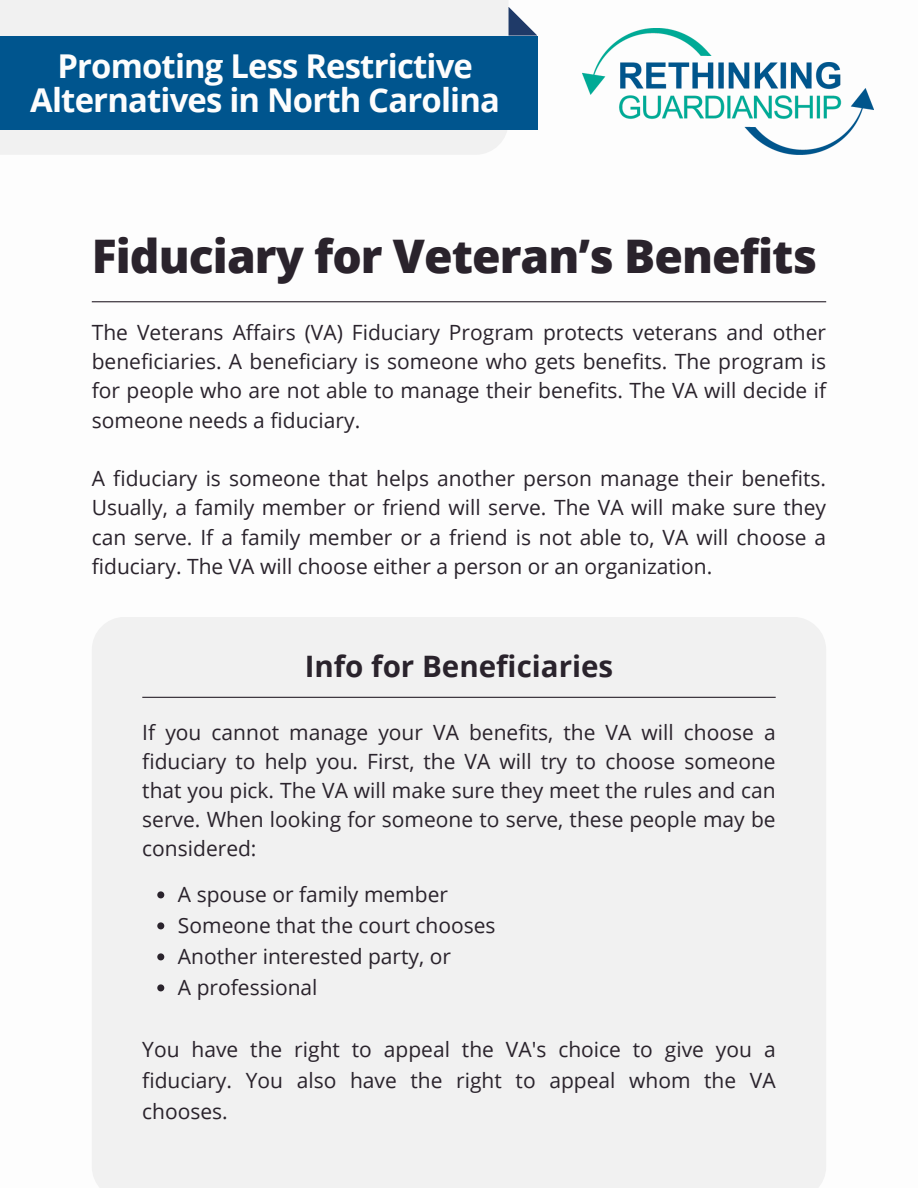
<style>
.page{position:relative;width:918px;height:1188px;background:#fff}
.page>*{position:absolute;margin:0;border:0;box-sizing:border-box;transform-origin:0 0}
.t1{font:800 46.35px "Open Sans";letter-spacing:-.02em;color:#2a232c}
.t2{font:700 32.85px/33.8px "Open Sans";letter-spacing:-.025em;color:#fdfdfd;text-align:center}
.t3{font:700 29.55px "Open Sans";color:#2a232c}
.t4{font:21px/29.2px "Open Sans";color:#2a232c;text-align:justify}
</style>
<div class="page">
<hr style="left:92px;top:301px;width:734px;height:1px;background:#2a232c">
<img style="left:583px;top:29px;width:290px;height:126px">
<div style="left:0;top:0;width:509px;height:155px;background:#f1f1f1"></div>
<div style="left:0;top:36px;width:537px;height:93px;background:#00558e"></div>
<svg style="left:509px;top:7px;width:28px;height:29px"></svg>
<div style="left:92px;top:617px;width:734px;height:571px;background:#f1f1f1"></div>
<svg style="left:157px;top:891px;width:7px;height:7px"></svg>
<svg style="left:157px;top:922px;width:7px;height:7px"></svg>
<svg style="left:157px;top:953px;width:7px;height:7px"></svg>
<svg style="left:157px;top:984px;width:7px;height:7px"></svg>
<hr style="left:142px;top:697px;width:634px;height:1px;background:#2a232c">
<p class="t2" style="left:30px;top:48px;width:471px">Promoting Less Restrictive<br>Alternatives in North Carolina</p>
<p class="t1" style="left:92px;top:224px;width:727px">Fiduciary for Veteran’s Benefits</p>
<p class="t4" style="left:92px;top:317px;width:736px">The Veterans Affairs (VA) Fiduciary Program protects veterans and other beneficiaries. A beneficiary is someone who gets benefits. The program is for people who are not able to manage their benefits. The VA will decide if someone needs a fiduciary.</p>
<h1 class="t4" style="left:92px;top:463px;width:736px">A fiduciary is someone that helps another person manage their benefits.<br>Usually, a family member or friend will serve. The VA will make sure they can serve. If a family member or a friend is not able to, VA will choose a fiduciary. The VA will choose either a person or an organization.</h1>
<p class="t3" style="left:305px;top:646px;width:310px">Info for Beneficiaries</p>
<h3 class="t4" style="left:142px;top:718px;width:635px">If you cannot manage your VA benefits, the VA will choose a fiduciary to help you. First, the VA will try to choose someone that you pick. The VA will make sure they meet the rules and can serve. When looking for someone to serve, these people may be considered:</h3>
<p class="t4" style="left:178px;top:880px;width:272px">A spouse or family member</p>
<p class="t4" style="left:178px;top:911px;width:319px">Someone that the court chooses</p>
<p class="t4" style="left:178px;top:942px;width:275px">Another interested party, or</p>
<p class="t4" style="left:178px;top:973px;width:141px">A professional</p>
<p class="t4" style="left:142px;top:1034px;width:635px;line-height:31px">You have the right to appeal the VA's choice to give you a fiduciary. You also have the right to appeal whom the VA chooses.</p>
</div>
